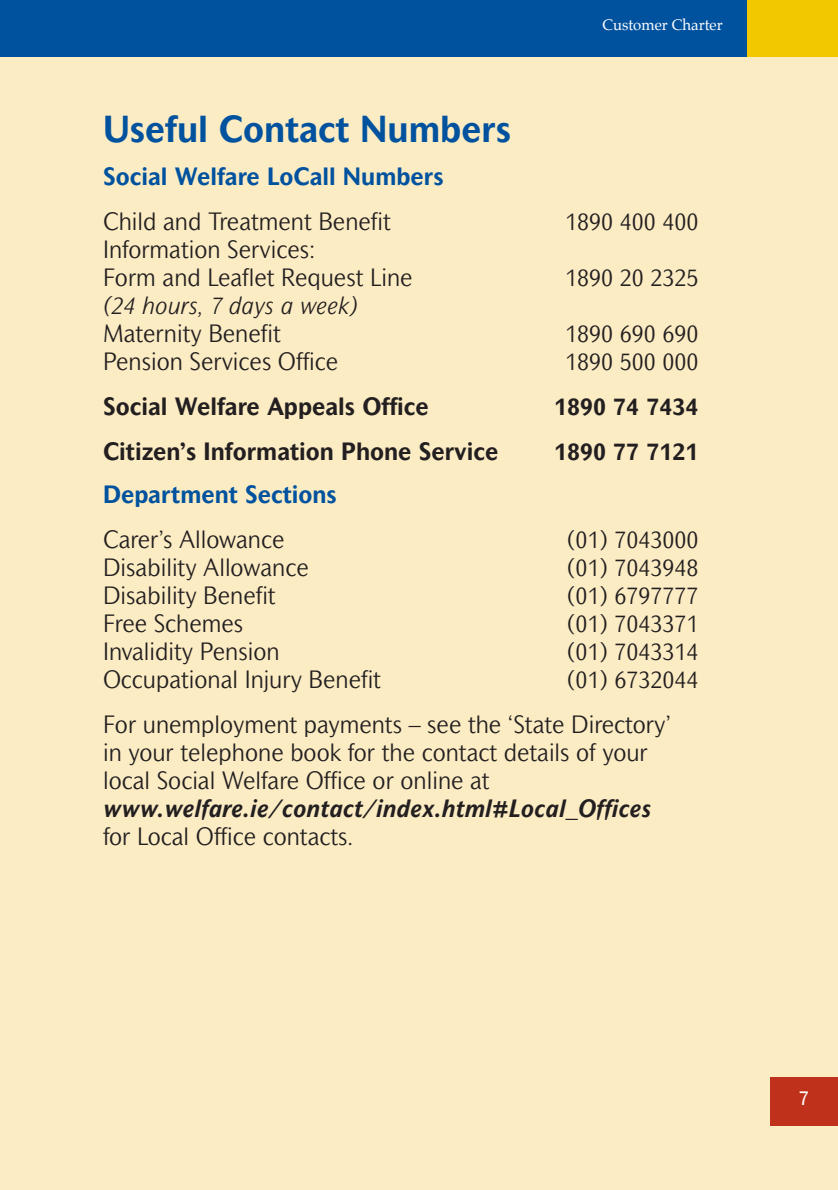
<style>
.page{position:relative;width:838px;height:1190px;background:#fbecc4}
.page>*{position:absolute;margin:0;border:0;box-sizing:border-box;transform-origin:0 0}
.t1{font:700 36px "Mahsuri Sans";color:#00529f}
.t2{font:300 24px/28px "Mahsuri Sans";color:#231f20}
.t3{font:700 24px "Mahsuri Sans";color:#231f20}
.t4{font:italic 700 24px "Mahsuri Sans";color:#231f20}
.t5{font:700 24px "Mahsuri Sans";color:#00529f}
.t6{font:italic 300 24px "Mahsuri Sans";color:#231f20}
.t7{font:20px "Mahsuri Sans";color:#fff}
.t8{font:15px "Palatino";color:#fff}
</style>
<div class="page">
<div style="left:770px;top:1077px;width:68px;height:48px;background:#bf311a"></div>
<div style="left:0;top:0;width:838px;height:57px;background:#00529f"></div>
<div style="left:747px;top:0;width:91px;height:57px;background:#f2c800"></div>
<p class="t8" style="left:602px;top:18px;width:122px">Customer Charter</p>
<h1 class="t1" style="left:103px;top:117px;width:410px">Useful Contact Numbers</h1>
<p class="t5" style="left:103px;top:168px;width:342px">Social Welfare LoCall Numbers</p>
<p class="t2" style="left:103px;top:209px;width:289px">Child and Treatment Benefit</p>
<p class="t2" style="left:565px;top:209px;width:135px">1890 400 400</p>
<p class="t2" style="left:103px;top:237px;width:311px">Information Services:<br>Form and Leaflet Request Line</p>
<p class="t2" style="left:565px;top:265px;width:135px">1890 20 2325</p>
<p class="t6" style="left:103px;top:294px;width:256px">(24 hours, 7 days a week)</p>
<p class="t2" style="left:103px;top:321px;width:179px">Maternity Benefit</p>
<p class="t2" style="left:565px;top:321px;width:135px">1890 690 690</p>
<p class="t2" style="left:103px;top:349px;width:237px">Pension Services Office</p>
<p class="t2" style="left:565px;top:349px;width:135px">1890 500 000</p>
<p class="t3" style="left:103px;top:398px;width:327px">Social Welfare Appeals Office</p>
<p class="t3" style="left:554px;top:398px;width:146px">1890 74 7434</p>
<p class="t3" style="left:103px;top:443px;width:397px">Citizen’s Information Phone Service</p>
<p class="t3" style="left:554px;top:443px;width:146px">1890 77 7121</p>
<p class="t5" style="left:103px;top:486px;width:235px">Department Sections</p>
<p class="t2" style="left:103px;top:527px;width:183px">Carer’s Allowance</p>
<p class="t2" style="left:567px;top:527px;width:133px">(01) 7043000</p>
<p class="t2" style="left:103px;top:555px;width:207px">Disability Allowance</p>
<p class="t2" style="left:567px;top:555px;width:133px">(01) 7043948</p>
<p class="t2" style="left:103px;top:583px;width:174px">Disability Benefit</p>
<p class="t2" style="left:567px;top:583px;width:133px">(01) 6797777</p>
<p class="t2" style="left:103px;top:611px;width:142px">Free Schemes</p>
<p class="t2" style="left:567px;top:611px;width:133px">(01) 7043371</p>
<p class="t2" style="left:103px;top:639px;width:178px">Invalidity Pension</p>
<p class="t2" style="left:567px;top:639px;width:133px">(01) 7043314</p>
<p class="t2" style="left:103px;top:667px;width:279px">Occupational Injury Benefit</p>
<p class="t2" style="left:103px;top:659px;width:597px;line-height:45px;text-indent:464px">(01) 6732044<br>For unemployment payments – see the ‘State Directory’</p>
<p class="t2" style="left:103px;top:740px;width:546px">in your telephone book for the contact details of your local Social Welfare Office or online at</p>
<p class="t4" style="left:103px;top:800px;width:550px">www.welfare.ie/contact/index.html#Local_Offices</p>
<p class="t2" style="left:103px;top:824px;width:252px">for Local Office contacts.</p>
<p class="t7" style="left:799px;top:1091px;width:12px">7</p>
</div>
